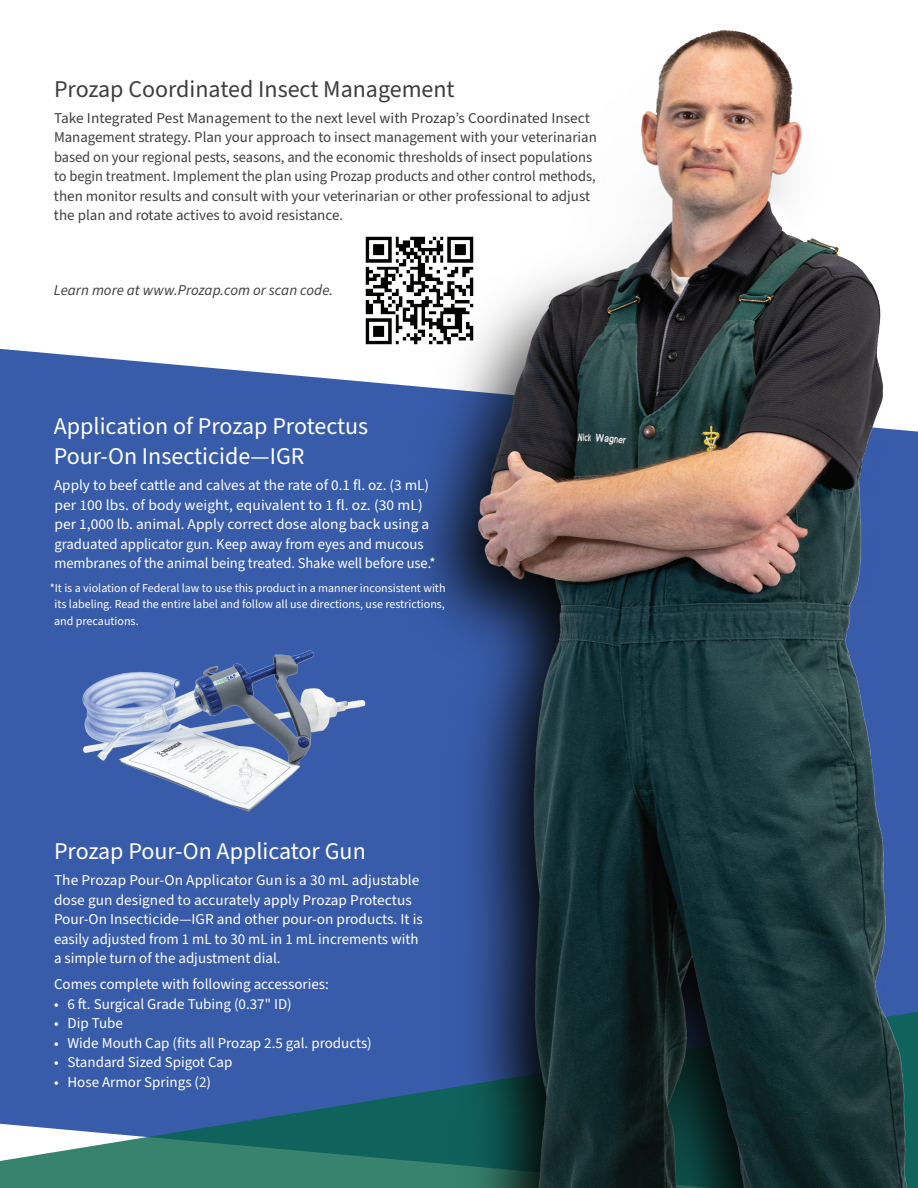
<style>
.page{position:relative;width:918px;height:1188px;background:#fff}
.page>*{position:absolute;margin:0;border:0;box-sizing:border-box;transform-origin:0 0}
.t1{font:24px/30px "Source Sans Pro";color:#fff}
.t2{font:24px "Source Sans Pro";color:#3e3e3f}
.t3{font:15px/19.5px "Source Sans Pro";color:#fff}
.t4{font:15px/19.5px "Source Sans Pro";color:#3e3e3f}
.t5{font:italic 15px "Source Sans Pro";color:#3e3e3f}
.t6{font:12px/16.5px "Source Sans Pro";color:#fff;text-align:justify}
</style>
<div class="page">
<div style="left:0;top:349px;width:44px;height:511px;background:#385caa"></div>
<svg style="left:0;top:860px;width:44px;height:328px;background:#4b6fac"></svg>
<img style="left:44px;top:30px;width:874px;height:1158px">
<img style="left:81px;top:649px;width:286px;height:164px">
<img style="left:366px;top:236px;width:108px;height:108px">
<h1 class="t2" style="left:54px;top:73px;width:402px">Prozap Coordinated Insect Management</h1>
<p class="t4" style="left:54px;top:109px;width:544px">Take Integrated Pest Management to the next level with Prozap’s Coordinated Insect Management strategy. Plan your approach to insect management with your veterinarian based on your regional pests, seasons, and the economic thresholds of insect populations to begin treatment. Implement the plan using Prozap products and other control methods, then monitor results and consult with your veterinarian or other professional to adjust the plan and rotate actives to avoid resistance.</p>
<p class="t5" style="left:54px;top:280px;width:281px">Learn more at www.Prozap.com or scan code.</p>
<h1 class="t1" style="left:54px;top:412px;width:316px">Application of Prozap Protectus<br>Pour‑On Insecticide—IGR</h1>
<p class="t3" style="left:54px;top:476px;width:383px">Apply to beef cattle and calves at the rate of 0.1 fl. oz. (3 mL) per 100 lbs. of body weight, equivalent to 1 fl. oz. (30 mL) per 1,000 lb. animal. Apply correct dose along back using a graduated applicator gun. Keep away from eyes and mucous membranes of the animal being treated. Shake well before use.*</p>
<p class="t6" style="left:54px;top:580px;width:393px;text-indent:-5px">*It is a violation of Federal law to use this product in a manner inconsistent with its labeling. Read the entire label and follow all use directions, use restrictions, and precautions.</p>
<h1 class="t1" style="left:54px;top:837px;width:313px">Prozap Pour-On Applicator Gun</h1>
<p class="t3" style="left:54px;top:871px;width:370px">The Prozap Pour-On Applicator Gun is a 30 mL adjustable dose gun designed to accurately apply Prozap Protectus Pour-On Insecticide—IGR and other pour-on products. It is easily adjusted from 1 mL to 30 mL in 1 mL increments with a simple turn of the adjustment dial.</p>
<p class="t3" style="left:54px;top:975px;width:276px">Comes complete with following accessories:</p>
<p class="t3" style="left:54px;top:995px;width:239px">• 6 ft. Surgical Grade Tubing (0.37" ID)</p>
<p class="t3" style="left:54px;top:1014px;width:71px">• Dip Tube</p>
<p class="t3" style="left:54px;top:1034px;width:319px">• Wide Mouth Cap (fits all Prozap 2.5 gal. products)</p>
<p class="t3" style="left:54px;top:1053px;width:180px">• Standard Sized Spigot Cap</p>
<p class="t3" style="left:54px;top:1073px;width:159px">• Hose Armor Springs (2)</p>
</div>
